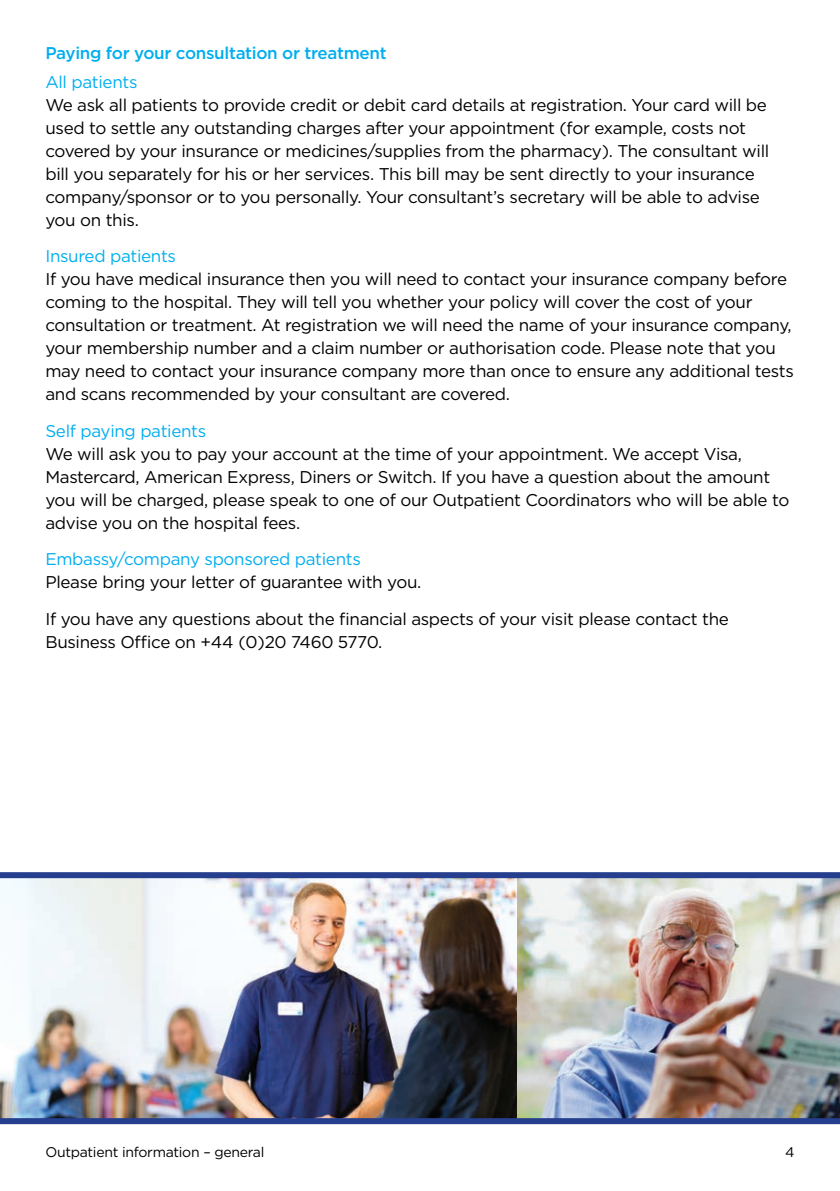
<style>
.page{position:relative;width:840px;height:1191px;background:#fff}
.page>*{position:absolute;margin:0;border:0;box-sizing:border-box;transform-origin:0 0}
.t1{font:17px/23px "Gotham";letter-spacing:-.02em;color:#000}
.t2{font:17px "Gotham";letter-spacing:-.02em;color:#00aeef}
.t3{font:500 17px "Gotham";letter-spacing:-.02em;color:#00aeef}
.t4{font:14px "Gotham";letter-spacing:-.02em;color:#000}
</style>
<div class="page">
<img style="left:0;top:878px;width:839px;height:240px">
<div style="left:0;top:872px;width:839px;height:6px;background:#253f8e"></div>
<div style="left:0;top:1118px;width:839px;height:6px;background:#253f8e"></div>
<p class="t3" style="left:45px;top:42px;width:342px">Paying for your consultation or treatment</p>
<p class="t2" style="left:45px;top:71px;width:93px">All patients</p>
<p class="t1" style="left:45px;top:93px;width:725px">We ask all patients to provide credit or debit card details at registration. Your card will be used to settle any outstanding charges after your appointment (for example, costs not covered by your insurance or medicines/supplies from the pharmacy). The consultant will bill you separately for his or her services. This bill may be sent directly to your insurance company/sponsor or to you personally. Your consultant’s secretary will be able to advise you on this.</p>
<p class="t2" style="left:45px;top:245px;width:132px">Insured patients</p>
<p class="t1" style="left:45px;top:267px;width:749px">If you have medical insurance then you will need to contact your insurance company before coming to the hospital. They will tell you whether your policy will cover the cost of your consultation or treatment. At registration we will need the name of your insurance company, your membership number and a claim number or authorisation code. Please note that you may need to contact your insurance company more than once to ensure any additional tests and scans recommended by your consultant are covered.</p>
<p class="t2" style="left:45px;top:420px;width:162px">Self paying patients</p>
<p class="t1" style="left:45px;top:442px;width:745px">We will ask you to pay your account at the time of your appointment. We accept Visa, Mastercard, American Express, Diners or Switch. If you have a question about the amount you will be charged, please speak to one of our Outpatient Coordinators who will be able to advise you on the hospital fees.</p>
<p class="t2" style="left:45px;top:548px;width:317px">Embassy/company sponsored patients</p>
<p class="t1" style="left:45px;top:570px;width:377px">Please bring your letter of guarantee with you.</p>
<p class="t1" style="left:45px;top:607px;width:684px">If you have any questions about the financial aspects of your visit please contact the<br>Business Office on +44 (0)20 7460 5770.</p>
<p class="t4" style="left:45px;top:1142px;width:220px">Outpatient information – general</p>
<p class="t4" style="left:784px;top:1142px;width:11px">4</p>
</div>
